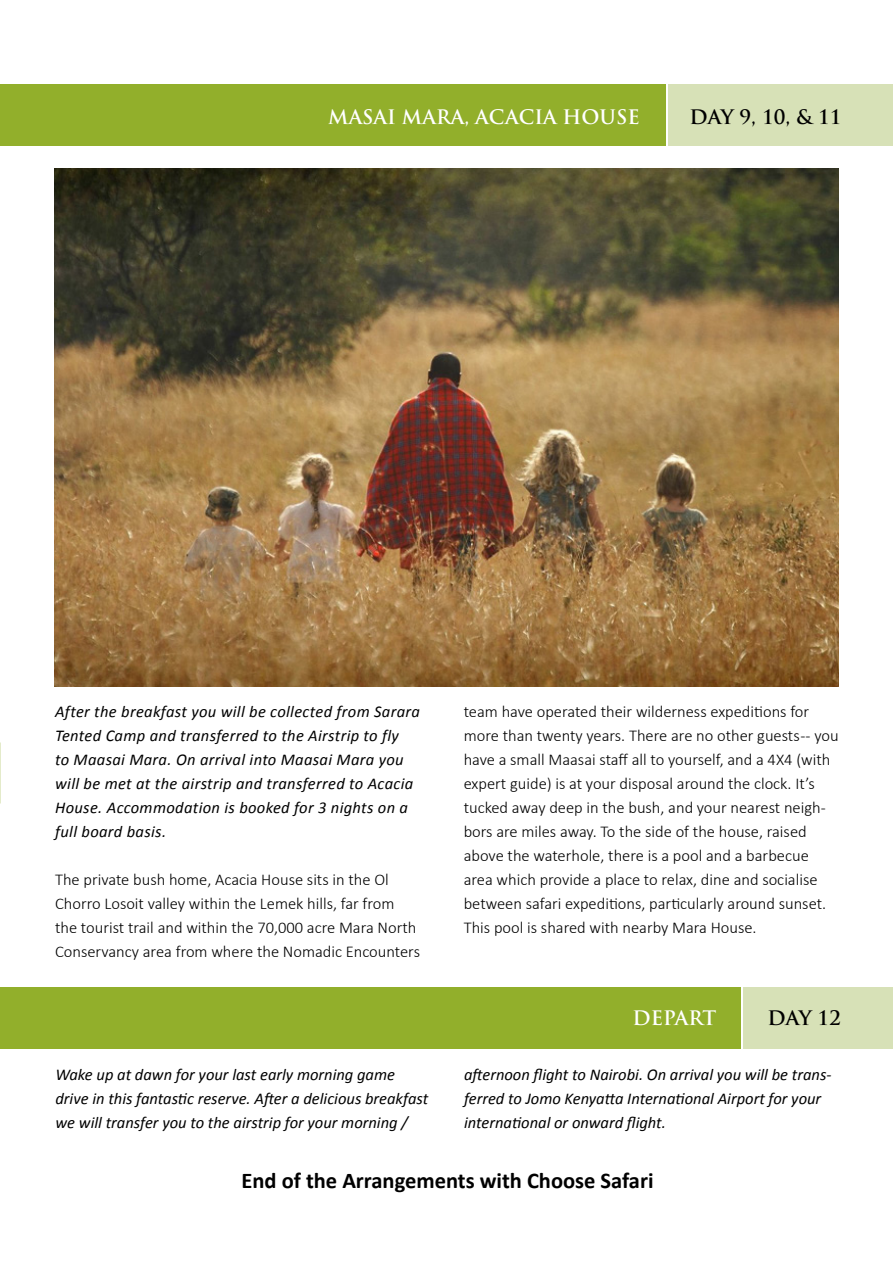
<style>
.page{position:relative;width:893px;height:1263px;background:#fff}
.page>*{position:absolute;margin:0;border:0;box-sizing:border-box;transform-origin:0 0}
.t1{font:700 22.5px "Calibri";color:#000}
.t2{font:700 19.5px "Trajan Pro";color:#fff}
.t3{font:700 19.5px "Trajan Pro";color:#000}
.t4{font:300 16.5px/24px "Calibri";color:#000}
.t5{font:italic 16.5px/24px "Calibri";color:#000}
.t6{font:italic 16.5px/24px "Calibri";letter-spacing:.02em;color:#000}
</style>
<div class="page">
<img style="left:54px;top:169px;width:785px;height:517px">
<div style="left:668px;top:84px;width:225px;height:61px;background:#d7e1b7"></div>
<div style="left:0;top:84px;width:665px;height:61px;background:#92af2b"></div>
<div style="left:743px;top:987px;width:150px;height:62px;background:#d7e1b7"></div>
<div style="left:0;top:987px;width:740px;height:62px;background:#92af2b"></div>
<p class="t2" style="left:328px;top:105px;width:313px">MASAI MARA, ACACIA HOUSE</p>
<p class="t3" style="left:689px;top:105px;width:154px">DAY 9, 10, &amp; 11</p>
<p class="t6" style="left:55px;top:698px;width:366px">After the breakfast you will be collected from Sarara Tented Camp and transferred to the Airstrip to fly<br>to Maasai Mara. On arrival into Maasai Mara you will be met at the airstrip and transferred to Acacia House. Accommodation is booked for 3 nights on a full board basis.</p>
<p class="t4" style="left:55px;top:867px;width:366px">The private bush home, Acacia House sits in the Ol Chorro Losoit valley within the Lemek hills, far from the tourist trail and within the 70,000 acre Mara North Conservancy area from where the Nomadic Encounters</p>
<p class="t4" style="left:464px;top:699px;width:376px">team have operated their wilderness expeditions for more than twenty years. There are no other guests -- you have a small Maasai staff all to yourself, and a 4X4 (with expert guide) is at your disposal around the clock. It’s tucked away deep in the bush, and your nearest neigh&shy;bors are miles away. To the side of the house, raised above the waterhole, there is a pool and a barbecue area which provide a place to relax, dine and socialise between safari expeditions, particularly around sunset.<br>This pool is shared with nearby Mara House.</p>
<p class="t2" style="left:633px;top:1006px;width:85px">DEPART</p>
<p class="t3" style="left:767px;top:1006px;width:75px">DAY 12</p>
<p class="t5" style="left:55px;top:1061px;width:374px">Wake up at dawn for your last early morning game drive in this fantastic reserve. After a delicious breakfast we will transfer you to the airstrip for your morning /</p>
<p class="t5" style="left:464px;top:1061px;width:369px">afternoon flight to Nairobi. On arrival you will be trans&shy;ferred to Jomo Kenyatta International Airport for your international or onward flight.</p>
<h1 class="t1" style="left:242px;top:1166px;width:414px">End of the Arrangements with Choose Safari</h1>
</div>
